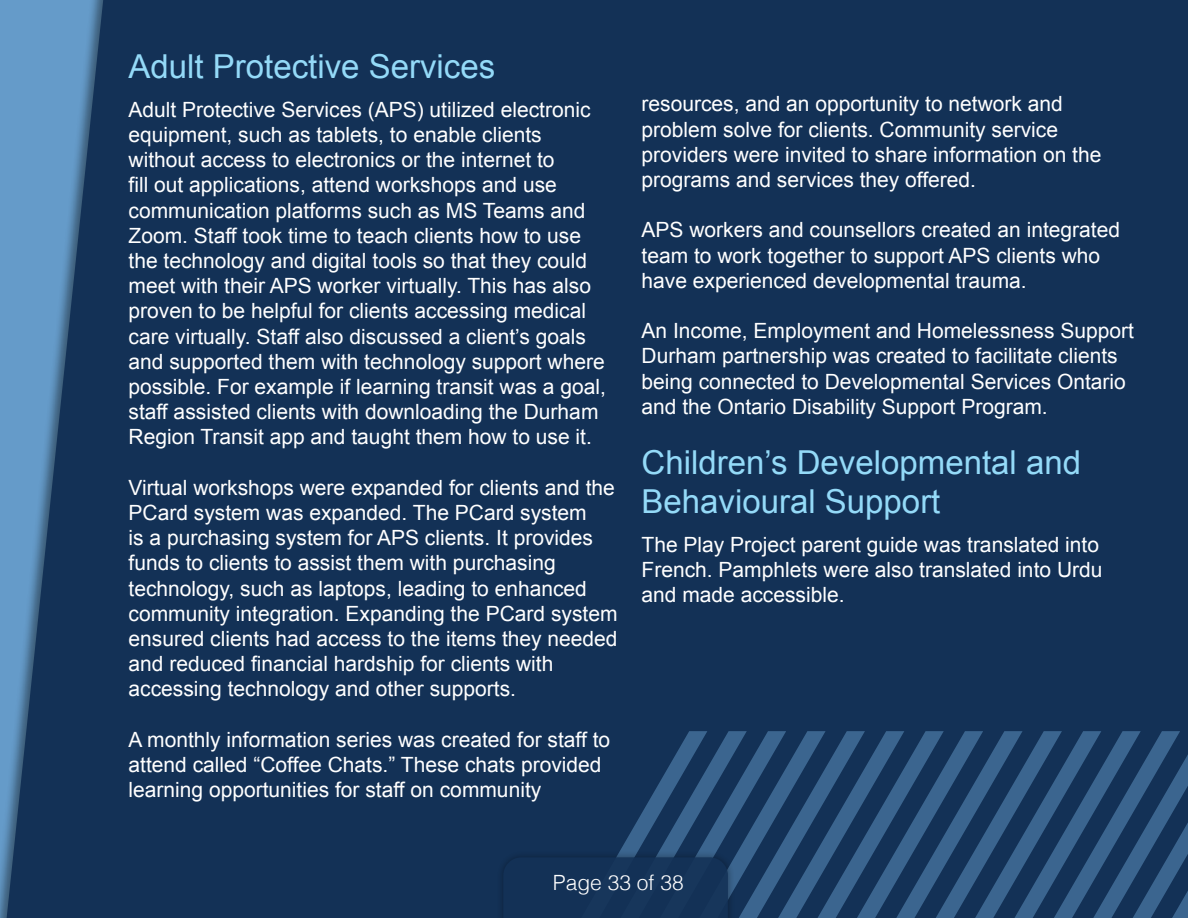
<style>
.page{position:relative;width:1188px;height:918px;background:#133156}
.page>*{position:absolute;margin:0;border:0;box-sizing:border-box;transform-origin:0 0}
.t1{font:33px/39.6px "Arial";color:#94daf8}
.t2{font:21px/25.2px "Arial";color:#fff}
.t3{font:300 21px "Helvetica";color:#fff}
</style>
<div class="page">
<div style="left:496px;top:850px;width:239px;height:68px;background:#122f53"></div>
<svg style="left:503px;top:731px;width:685px;height:187px;background:#214369"></svg>
<h3 class="t1" style="left:129px;top:47px;width:368px">Adult Protective Services</h3>
<p class="t2" style="left:129px;top:97px;width:479px">Adult Protective Services (APS) utilized electronic equipment, such as tablets, to enable clients without access to electronics or the internet to<br>fill out applications, attend workshops and use communication platforms such as MS Teams and Zoom. Staff took time to teach clients how to use the technology and digital tools so that they could meet with their APS worker virtually. This has also proven to be helpful for clients accessing medical care virtually. Staff also discussed a client’s goals and supported them with technology support where possible. For example if learning transit was a goal, staff assisted clients with downloading the Durham Region Transit app and taught them how to use it.</p>
<p class="t2" style="left:129px;top:475px;width:491px">Virtual workshops were expanded for clients and the PCard system was expanded. The PCard system<br>is a purchasing system for APS clients. It provides funds to clients to assist them with purchasing technology, such as laptops, leading to enhanced community integration. Expanding the PCard system ensured clients had access to the items they needed and reduced financial hardship for clients with accessing technology and other supports.</p>
<p class="t2" style="left:129px;top:727px;width:483px">A monthly information series was created for staff to attend called “Coffee Chats.” These chats provided learning opportunities for staff on community</p>
<p class="t2" style="left:642px;top:92px;width:461px">resources, and an opportunity to network and problem solve for clients. Community service providers were invited to share information on the programs and services they offered.</p>
<p class="t2" style="left:642px;top:218px;width:480px">APS workers and counsellors created an integrated team to work together to support APS clients who have experienced developmental trauma.</p>
<p class="t2" style="left:642px;top:318px;width:494px">An Income, Employment and Homelessness Support Durham partnership was created to facilitate clients being connected to Developmental Services Ontario and the Ontario Disability Support Program.</p>
<h3 class="t1" style="left:642px;top:443px;width:441px">Children’s Developmental and<br>Behavioural Support</h3>
<p class="t2" style="left:642px;top:532px;width:463px">The Play Project parent guide was translated into<br>French. Pamphlets were also translated into Urdu and made accessible.</p>
<p class="t3" style="left:553px;top:864px;width:132px">Page 33 of 38</p>
</div>
